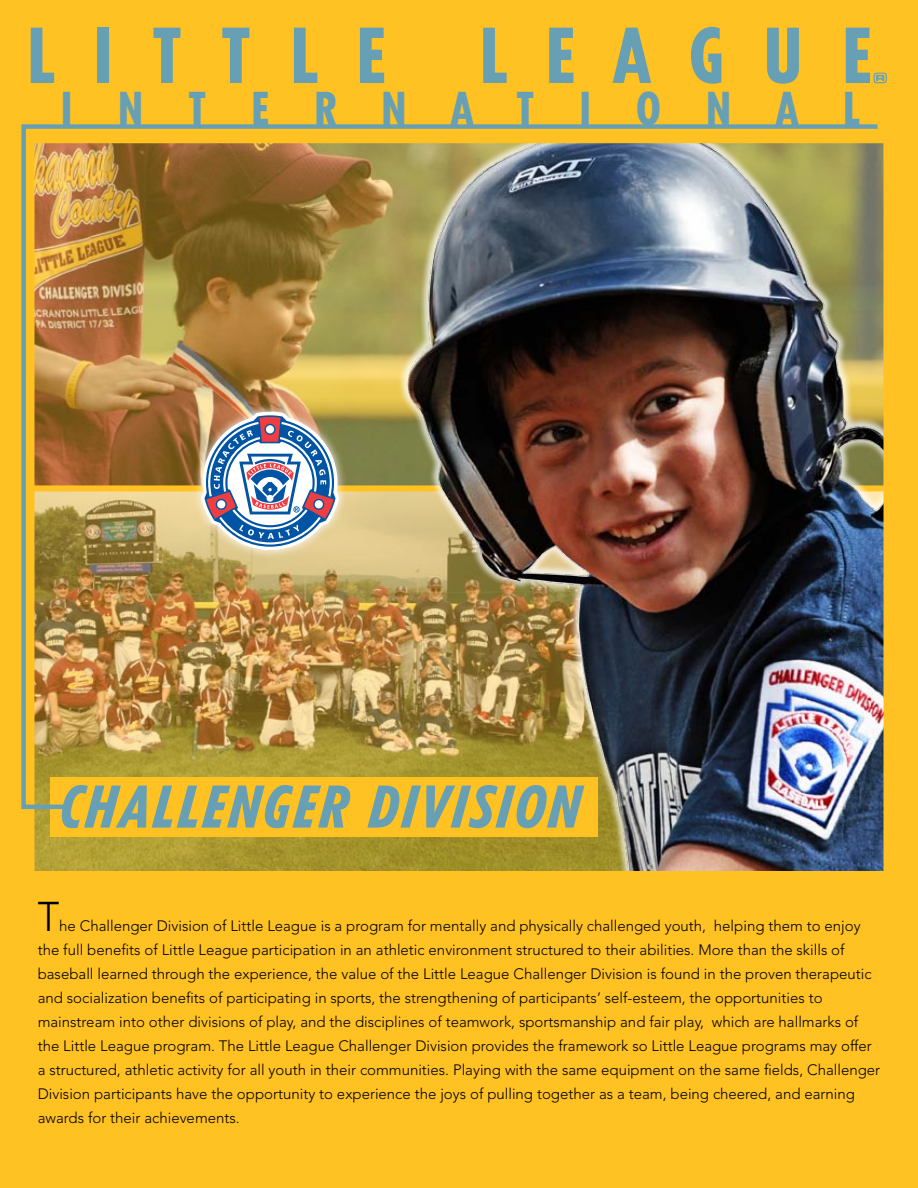
<style>
.page{position:relative;width:918px;height:1188px;background:#fff}
.page>*{position:absolute;margin:0;border:0;box-sizing:border-box;transform-origin:0 0}
.t1{font:800 condensed 75px "Tempo";color:#679fb4}
.t2{font:italic 800 condensed 57px "Tempo";letter-spacing:.05em;color:#679fb4}
.t3{font:800 condensed 45px "Tempo";letter-spacing:1.01em;color:#679fb4}
.t4{font:300 41.25px "Avenir";color:#000;scale:.91 1}
.t5{font:300 15px/24px "Avenir";color:#000}
</style>
<div class="page">
<svg style="left:35px;top:811px;width:363px;height:61px;fill:#ab9b31"></svg>
<img style="left:407px;top:144px;width:476px;height:728px">
<div style="left:0;top:872px;width:918px;height:316px;background:#ffc222"></div>
<div style="left:0;top:109px;width:918px;height:863px;border:34px solid #ffc222"></div>
<div style="left:0;top:0;width:918px;height:125px;background:#ffc222"></div>
<div style="left:50px;top:777px;width:548px;height:60px;background:#ffc222"></div>
<svg style="left:873px;top:73px;width:14px;height:10px"></svg>
<img style="left:19px;top:124px;width:863px;height:687px">
<div style="left:192px;top:402px;width:156px;height:158px;background:#fff;opacity:.75"></div>
<svg style="left:201px;top:412px;width:138px;height:138px"></svg>
<h1 class="t1" style="left:27px;top:8px;width:60px">LITTLE</h1>
<h1 class="t1" style="left:479px;top:8px;width:58px">LEA</h1>
<h1 class="t1" style="left:689px;top:8px;width:179px">GUE</h1>
<h3 class="t3" style="left:61px;top:81px;width:799px">INTERNATIONAL</h3>
<h2 class="t2" style="left:60px;top:771px;width:522px">CHALLENGER DIVISION</h2>
<h3 class="t4" style="left:38px;top:893px;width:25px">T</h3>
<p class="t5" style="left:38px;top:914px;width:844px;text-indent:22px">he Challenger Division of Little League is a program for mentally and physically challenged youth, helping them to enjoy the full benefits of Little League participation in an athletic environment structured to their abilities. More than the skills of baseball learned through the experience, the value of the Little League Challenger Division is found in the proven therapeutic and socialization benefits of participating in sports, the strengthening of participants’ self-esteem, the opportunities to mainstream into other divisions of play, and the disciplines of teamwork, sportsmanship and fair play, which are hallmarks of the Little League program. The Little League Challenger Division provides the framework so Little League programs may offer a structured, athletic activity for all youth in their communities. Playing with the same equipment on the same fields, Challenger Division participants have the opportunity to experience the joys of pulling together as a team, being cheered, and earning awards for their achievements.</p>
</div>
